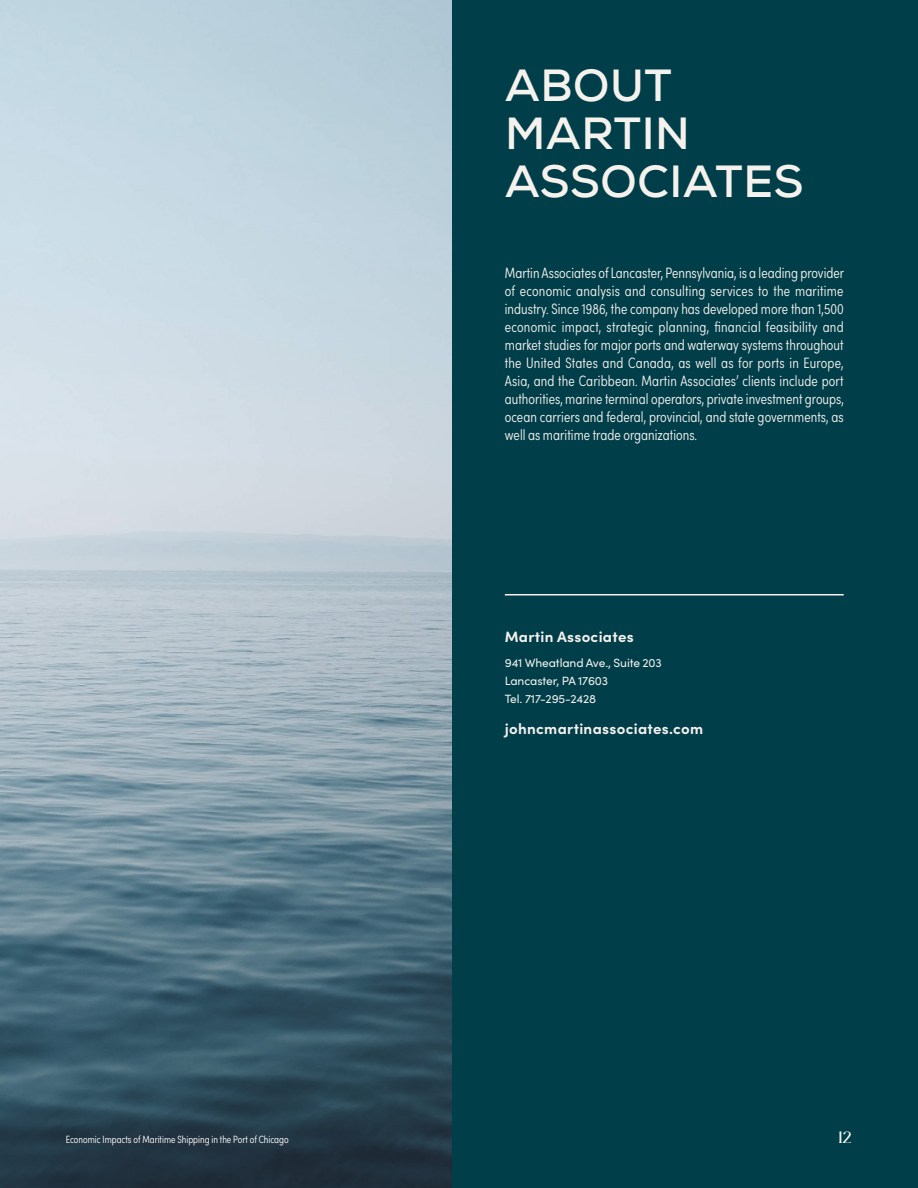
<style>
.page{position:relative;width:918px;height:1188px;background:#fff}
.page>*{position:absolute;margin:0;border:0;box-sizing:border-box;transform-origin:0 0}
.t1{font:700 45px/48px "Nexa";letter-spacing:.015em;color:#f5f1ec}
.t2{font:700 18px "Moneta";color:#f5f1ec}
.t3{font:300 15px/18px "Sofia Pro Condensed";letter-spacing:.005em;color:#f5f1ec;text-align:justify}
.t4{font:700 15px "Sofia Pro";letter-spacing:.02em;color:#f5f1ec}
.t5{font:12px/18px "Sofia Pro";letter-spacing:-.01em;color:#f5f1ec}
.t6{font:300 10.5px "Sofia Pro Condensed";color:#fff}
</style>
<div class="page">
<img style="left:0;top:0;width:452px;height:1188px">
<div style="left:452px;top:0;width:466px;height:1188px;background:#003e4a"></div>
<hr style="left:505px;top:594px;width:339px;height:2px;background:#f5f1ec">
<h1 class="t1" style="left:505px;top:62px;width:300px">ABOUT<br>MARTIN<br>ASSOCIATES</h1>
<p class="t3" style="left:505px;top:263px;width:341px">Martin Associates of Lancaster, Pennsylvania, is a leading provider of economic analysis and consulting services to the maritime industry. Since 1986, the company has developed more than 1,500 economic impact, strategic planning, financial feasibility and market studies for major ports and waterway systems throughout the United States and Canada, as well as for ports in Europe, Asia, and the Caribbean. Martin Associates’ clients include port authorities, marine terminal operators, private investment groups, ocean carriers and federal, provincial, and state governments, as well as maritime trade organizations.</p>
<p class="t4" style="left:505px;top:625px;width:130px">Martin Associates</p>
<p class="t5" style="left:505px;top:653px;width:159px">941 Wheatland Ave., Suite 203<br>Lancaster, PA 17603<br>Tel. 717-295-2428</p>
<p class="t4" style="left:505px;top:718px;width:200px">johncmartinassociates.com</p>
<p class="t6" style="left:66px;top:1132px;width:224px">Economic Impacts of Maritime Shipping in the Port of Chicago</p>
<p class="t2" style="left:839px;top:1128px;width:15px">12</p>
</div>
